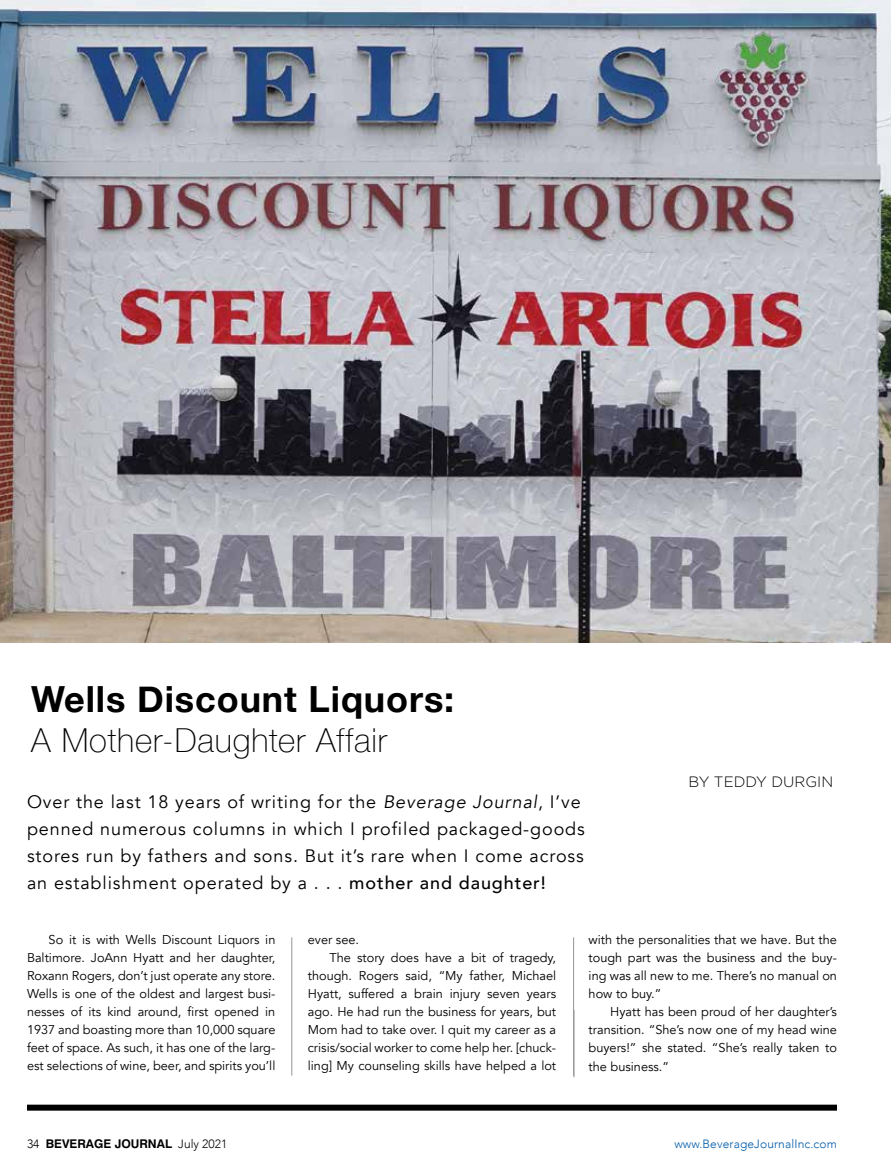
<style>
.page{position:relative;width:891px;height:1175px;background:#fff}
.page>*{position:absolute;margin:0;border:0;box-sizing:border-box;transform-origin:0 0}
.t1{font:700 36px "Helvetica Neue";letter-spacing:.025em;color:#000}
.t2{font:100 33px "Helvetica Neue";letter-spacing:.025em;color:#000}
.t3{font:18px/27px "Avenir";letter-spacing:.05em;color:#000}
.t4{font:300 15px "Gotham";color:#000}
.t5{font:12.75px/18px "Avenir";color:#000;text-align:justify}
.t6{font:300 12px "Avenir";letter-spacing:.01em;color:#005baa}
.t7{font:700 12px "Swiss 721 BT";color:#000}
.s1{font-style:italic}
.s2{font-weight:500}
.s3{font-family:"Avenir";font-weight:300}
</style>
<div class="page">
<div style="left:27px;top:1104px;width:810px;height:6px;background:#000"></div>
<img style="left:0;top:0;width:891px;height:642px">
<hr style="left:292px;top:937px;width:1px;height:138px;background:#939598">
<hr style="left:574px;top:1010px;width:1px;height:67px;background:#939598">
<hr style="left:573px;top:937px;width:1px;height:138px;background:#939598">
<h1 class="t1" style="left:31px;top:671px;width:424px">Wells Discount Liquors:</h1>
<h2 class="t2" style="left:31px;top:715px;width:357px">A Mother-Daughter Affair</h2>
<p class="t3" style="left:27px;top:789px;width:559px">Over the last 18 years of writing for the <span class="s1">Beverage Journal</span>, I’ve penned numerous columns in which I profiled packaged-goods stores run by fathers and sons. But it’s rare when I come across an establishment operated by a . . . <span class="s2">mother and daughter!</span></p>
<p class="t4" style="left:688px;top:773px;width:146px">BY TEDDY DURGIN</p>
<p class="t5" style="left:27px;top:931px;width:250px;text-indent:22px">So it is with Wells Discount Liquors in Baltimore. JoAnn Hyatt and her daughter, Roxann Rogers, don’t just operate any store.<br>Wells is one of the oldest and largest busi&shy;nesses of its kind around, first opened in 1937 and boasting more than 10,000 square feet of space. As such, it has one of the larg&shy;est selections of wine, beer, and spirits you’ll</p>
<p class="t5" style="left:308px;top:931px;width:53px">ever see.</p>
<p class="t5" style="left:329px;top:949px;width:228px">The story does have a bit of tragedy,</p>
<p class="t5" style="left:308px;top:967px;width:250px">though. Rogers said, “My father, Michael</p>
<p class="t5" style="left:308px;top:985px;width:250px">Hyatt, suffered a brain injury seven years</p>
<p class="t5" style="left:308px;top:1003px;width:250px">ago. He had run the business for years, but</p>
<p class="t5" style="left:308px;top:1021px;width:250px">Mom had to take over. I quit my career as a</p>
<p class="t5" style="left:308px;top:1039px;width:250px">crisis/social worker to come help her. [chuck-</p>
<p class="t5" style="left:308px;top:1057px;width:250px">ling] My counseling skills have helped a lot</p>
<p class="t5" style="left:589px;top:931px;width:250px">with the personalities that we have. But the tough part was the business and the buy&shy;ing was all new to me. There’s no manual on how to buy.”</p>
<p class="t5" style="left:589px;top:1003px;width:250px;text-indent:22px">Hyatt has been proud of her daughter’s transition. “She’s now one of my head wine buyers!” she stated. “She’s really taken to the business.”</p>
<p class="t7" style="left:27px;top:1136px;width:202px"><span class="s3">34</span> BEVERAGE JOURNAL <span class="s3">July 2021</span></p>
<p class="t6" style="left:674px;top:1136px;width:164px">www.BeverageJournalInc.com</p>
</div>
